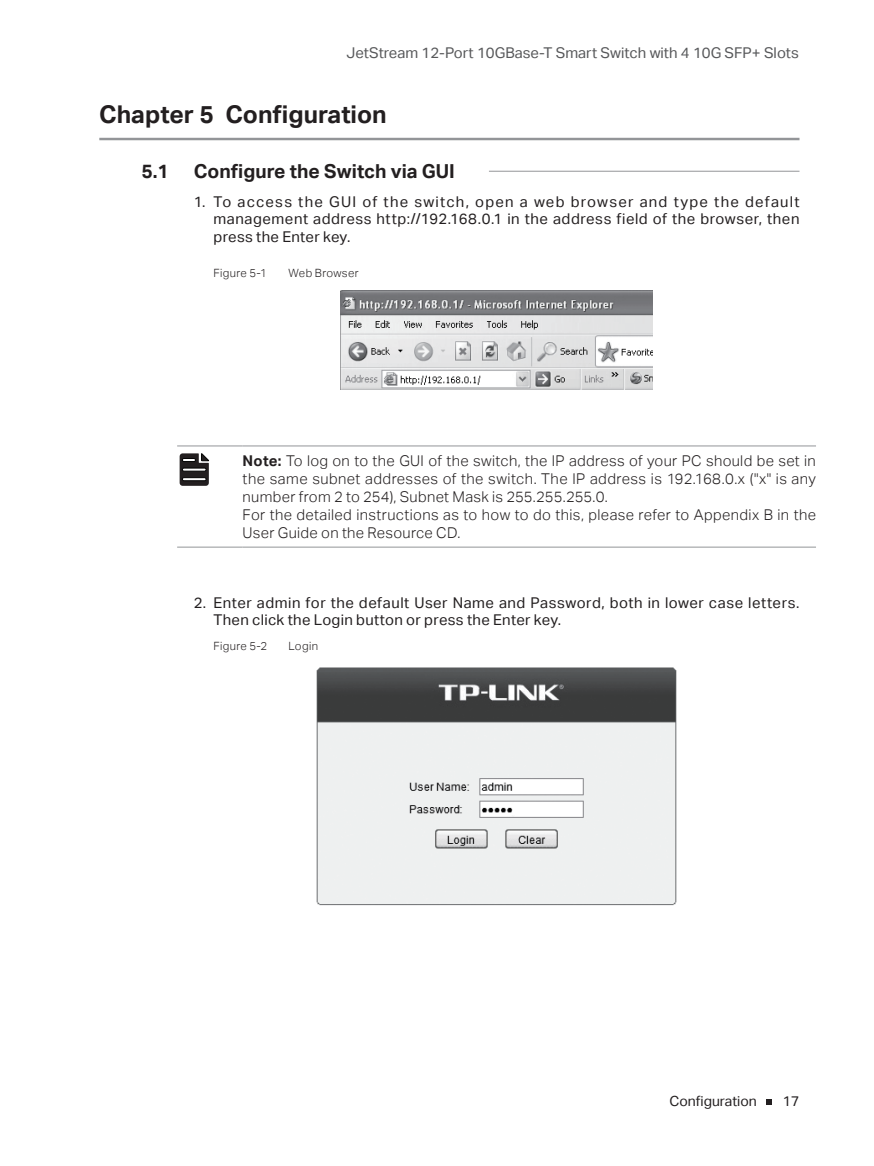
<style>
.page{position:relative;width:874px;height:1166px;background:#fff}
.page>*{position:absolute;margin:0;border:0;box-sizing:border-box;transform-origin:0 0}
.t1{font:24.5px "TP Link Aktiv Bold";color:#231f20}
.t2{font:19.25px "TP Link Aktiv Bold";color:#231f20}
.t3{font:14.88px/17.8px "TP Link Aktiv Light";letter-spacing:.025em;color:#231f20}
.t4{font:14.88px/17.8px "TP Link Aktiv Regular";letter-spacing:.035em;color:#231f20;text-align:justify}
.t5{font:14.88px "TP Link Aktiv Regular";color:#57585a}
.t6{font:14px "TP Link Aktiv Regular";color:#231f20}
.t7{font:11.38px "TP Link Aktiv Light";letter-spacing:.03em;color:#231f20}
.s1{font-family:"TP Link Aktiv Bold"}
</style>
<div class="page">
<svg style="left:766px;top:1099px;width:5px;height:6px"></svg>
<hr style="left:99px;top:138px;width:700px;height:2px;background:#939598">
<hr style="left:488px;top:171px;width:311px;height:1px;background:#939598">
<img style="left:340px;top:291px;width:312px;height:98px">
<hr style="left:177px;top:445px;width:65px;height:1px;background:#939598">
<hr style="left:242px;top:445px;width:573px;height:1px;background:#939598">
<hr style="left:177px;top:547px;width:65px;height:1px;background:#939598">
<hr style="left:242px;top:547px;width:573px;height:1px;background:#939598">
<svg style="left:179px;top:453px;width:30px;height:33px"></svg>
<div style="left:182px;top:458px;width:13px;height:4px;border:1px solid #030303;border-radius:2px"></div>
<img style="left:316px;top:667px;width:361px;height:239px">
<p class="t5" style="left:346px;top:45px;width:453px">JetStream 12-Port 10GBase-T Smart Switch with 4 10G SFP+ Slots</p>
<h1 class="t1" style="left:99px;top:100px;width:289px">Chapter 5 Configuration</h1>
<p class="t2" style="left:141px;top:160px;width:29px">5.1</p>
<p class="t2" style="left:194px;top:160px;width:262px">Configure the Switch via GUI</p>
<p class="t4" style="left:213px;top:192px;width:587px;text-indent:-20px">1. To access the GUI of the switch, open a web browser and type the default management address http://192.168.0.1 in the address field of the browser, then press the Enter key.</p>
<p class="t7" style="left:213px;top:266px;width:55px">Figure 5-1</p>
<p class="t7" style="left:288px;top:266px;width:72px">Web Browser</p>
<p class="t3" style="left:242px;top:452px;width:574px"><span class="s1">Note:</span> To log on to the GUI of the switch, the IP address of your PC should be set in the same subnet addresses of the switch. The IP address is 192.168.0.x ("x" is any number from 2 to 254), Subnet Mask is 255.255.255.0.<br>For the detailed instructions as to how to do this, please refer to Appendix B in the User Guide on the Resource CD.</p>
<p class="t4" style="left:213px;top:593px;width:587px;text-indent:-20px">2. Enter admin for the default User Name and Password, both in lower case letters.<br>Then click the Login button or press the Enter key.</p>
<p class="t7" style="left:213px;top:639px;width:55px">Figure 5-2</p>
<p class="t7" style="left:288px;top:639px;width:31px">Login</p>
<p class="t6" style="left:669px;top:1093px;width:89px">Configuration</p>
<p class="t6" style="left:782px;top:1093px;width:18px">17</p>
</div>
